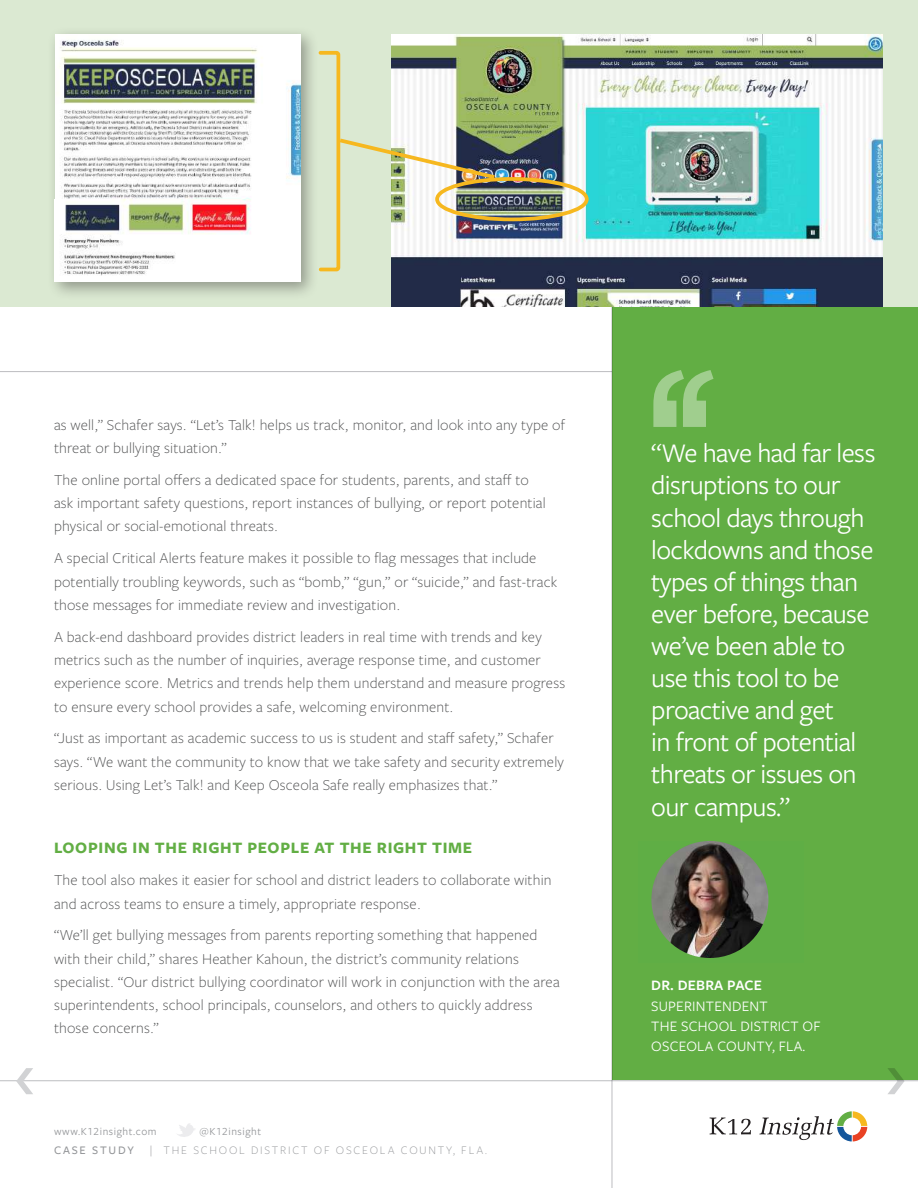
<style>
.page{position:relative;width:918px;height:1188px;background:#fff}
.page>*{position:absolute;margin:0;border:0;box-sizing:border-box;transform-origin:0 0}
.t1{font:27.9px/32.2px "Freight Sans Pro";letter-spacing:-.02em;color:#fff}
.t2{font:700 16.5px "Freight Sans Pro";letter-spacing:.04em;color:#62ae44}
.t3{font:300 15.75px/23.2px "Freight Sans Pro";letter-spacing:.01em;color:#4b4c4d}
.t4{font:15px/20.2px "Freight Sans Pro";letter-spacing:.015em;color:#fff}
.t5{font:600 15px "Freight Sans Pro";color:#fff}
.t6{font:300 12px "Freight Sans Pro";letter-spacing:.15em;color:#939598}
.t7{font:500 12px "Freight Sans Pro";letter-spacing:.15em;color:#939598}
.t8{font:11.25px "Freight Sans Pro";letter-spacing:.05em;color:#939598}
</style>
<div class="page">
<svg style="left:177px;top:1123px;width:18px;height:14px"></svg>
<hr style="left:0;top:371px;width:918px;height:1px;background:#bcbdc0">
<div style="left:612px;top:298px;width:306px;height:782px;background:#62ae44"></div>
<svg style="left:653px;top:370px;width:61px;height:57px"></svg>
<hr style="left:612px;top:270px;width:1px;height:918px;background:#bcbdc0">
<div style="left:0;top:0;width:918px;height:307px;background:#dbe9d2"></div>
<img style="left:392px;top:34px;width:491px;height:273px">
<div style="left:47px;top:26px;width:272px;height:275px;background:#231f20;opacity:.4"></div>
<img style="left:55px;top:34px;width:246px;height:217px">
<img style="left:54px;top:200px;width:224px;height:81px">
<img style="left:317px;top:49px;width:279px;height:224px">
<svg style="left:887px;top:1068px;width:17px;height:26px"></svg>
<hr style="left:0;top:1080px;width:918px;height:1px;background:#bcbdc0">
<svg style="left:710px;top:1111px;width:157px;height:30px"></svg>
<svg style="left:16px;top:1068px;width:17px;height:26px"></svg>
<img style="left:651px;top:841px;width:117px;height:117px;border-radius:59px">
<p class="t3" style="left:54px;top:412px;width:513px">as well,” Schafer says. “Let’s Talk! helps us track, monitor, and look into any type of threat or bullying situation.”</p>
<p class="t3" style="left:54px;top:468px;width:493px">The online portal offers a dedicated space for students, parents, and staff to ask important safety questions, report instances of bullying, or report potential physical or social-emotional threats.</p>
<p class="t3" style="left:54px;top:546px;width:505px">A special Critical Alerts feature makes it possible to flag messages that include potentially troubling keywords, such as “bomb,” “gun,” or “suicide,” and fast-track those messages for immediate review and investigation.</p>
<p class="t3" style="left:54px;top:624px;width:513px">A back-end dashboard provides district leaders in real time with trends and key metrics such as the number of inquiries, average response time, and customer experience score. Metrics and trends help them understand and measure progress to ensure every school provides a safe, welcoming environment.</p>
<p class="t3" style="left:54px;top:726px;width:512px">“Just as important as academic success to us is student and staff safety,” Schafer says. “We want the community to know that we take safety and security extremely serious. Using Let’s Talk! and Keep Osceola Safe really emphasizes that.”</p>
<p class="t2" style="left:54px;top:837px;width:420px">LOOPING IN THE RIGHT PEOPLE AT THE RIGHT TIME</p>
<p class="t3" style="left:54px;top:868px;width:499px">The tool also makes it easier for school and district leaders to collaborate within and across teams to ensure a timely, appropriate response.</p>
<p class="t3" style="left:54px;top:923px;width:507px">“We’ll get bullying messages from parents reporting something that happened with their child,” shares Heather Kahoun, the district’s community relations specialist. “Our district bullying coordinator will work in conjunction with the area superintendents, school principals, counselors, and others to quickly address those concerns.”</p>
<p class="t8" style="left:54px;top:1124px;width:104px">www.K12insight.com</p>
<p class="t8" style="left:200px;top:1124px;width:63px">@K12insight</p>
<p class="t7" style="left:54px;top:1142px;width:81px">CASE STUDY</p>
<p class="t6" style="left:149px;top:1142px;width:339px">| THE SCHOOL DISTRICT OF OSCEOLA COUNTY, FLA.</p>
<h1 class="t1" style="left:651px;top:436px;width:226px">“We have had far less disruptions to our school days through lockdowns and those types of things than ever before, because we’ve been able to use this tool to be proactive and get<br>in front of potential threats or issues on our campus.”</h1>
<p class="t5" style="left:651px;top:975px;width:112px">DR. DEBRA PACE</p>
<p class="t4" style="left:651px;top:995px;width:171px">SUPERINTENDENT<br>THE SCHOOL DISTRICT OF<br>OSCEOLA COUNTY, FLA.</p>
</div>
